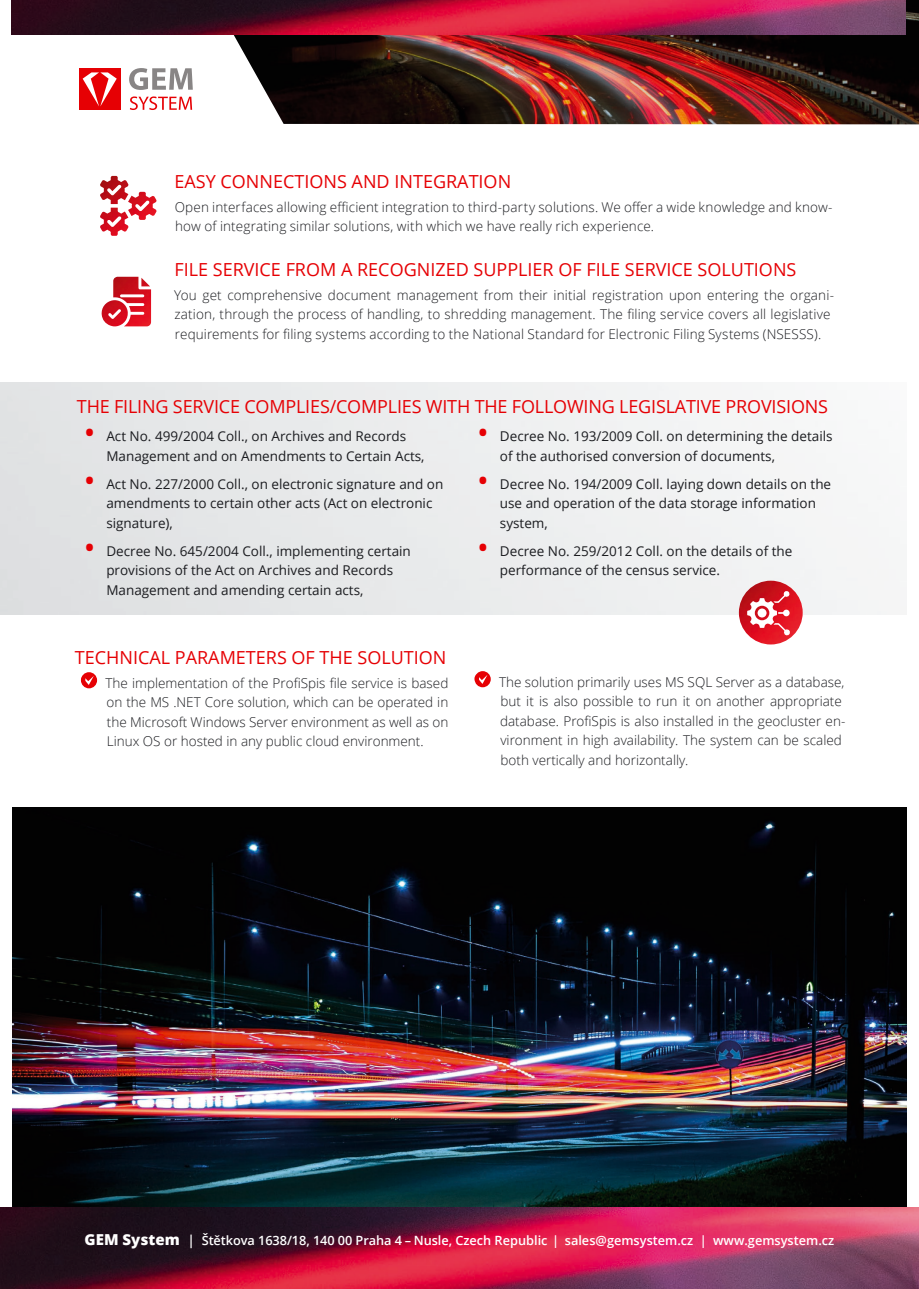
<style>
.page{position:relative;width:919px;height:1289px;background:#fff}
.page>*{position:absolute;margin:0;border:0;box-sizing:border-box;transform-origin:0 0}
.t1{font:18px "Open Sans";color:#e60004}
.nadpis_basic{font:300 13.5px/19.5px "Open Sans";letter-spacing:.005em;color:#1b1c20}
.t2{font:13.5px/19.5px "Open Sans";color:#1b1c20}
.text{font:600 12.75px "Open Sans";color:#fff}
.s1{font-weight:700;font-size:24px;color:#e60004}
.s2{font-weight:800;font-size:15.15px}
.s3{font-size:13.5px}
</style>
<div class="page">
<img style="left:0;top:382px;width:887px;height:232px">
<div style="left:79px;top:68px;width:41px;height:42px;background:#e60004"></div>
<svg style="left:83px;top:72px;width:34px;height:34px"></svg>
<svg style="left:129px;top:68px;width:64px;height:22px"></svg>
<svg style="left:130px;top:96px;width:62px;height:14px"></svg>
<img style="left:214px;top:0;width:704px;height:124px">
<img style="left:12px;top:0;width:893px;height:34px">
<img style="left:0;top:1206px;width:918px;height:82px">
<img style="left:101px;top:277px;width:50px;height:49px">
<img style="left:100px;top:176px;width:57px;height:44px">
<div style="left:81px;top:672px;width:16px;height:16px;background:#e60004;border-radius:50%"></div>
<svg style="left:85px;top:676px;width:9px;height:9px"></svg>
<div style="left:474px;top:671px;width:16px;height:16px;background:#e60004;border-radius:50%"></div>
<svg style="left:479px;top:675px;width:8px;height:9px"></svg>
<img style="left:738px;top:580px;width:64px;height:64px;border-radius:32px">
<svg style="left:747px;top:590px;width:43px;height:45px"></svg>
<div style="left:757px;top:608px;width:9px;height:9px;background:#fff;border-radius:50%"></div>
<img style="left:13px;top:807px;width:893px;height:399px">
<p class="t1" style="left:174px;top:169px;width:338px">EASY CONNECTIONS AND INTEGRATION</p>
<p class="nadpis_basic" style="left:175px;top:197px;width:659px">Open interfaces allowing efficient integration to third-party solutions. We offer a wide knowledge and know&shy;how of integrating similar solutions, with which we have really rich experience.</p>
<p class="t1" style="left:174px;top:257px;width:623px">FILE SERVICE FROM A RECOGNIZED SUPPLIER OF FILE SERVICE SOLUTIONS</p>
<p class="nadpis_basic" style="left:174px;top:284px;width:661px">You get comprehensive document management from their initial registration upon entering the organi&shy;zation, through the process of handling, to shredding management. The filing service covers all legislative requirements for filing systems according to the National Standard for Electronic Filing Systems (NSESSS).</p>
<p class="t1" style="left:77px;top:394px;width:752px">THE FILING SERVICE COMPLIES/COMPLIES WITH THE FOLLOWING LEGISLATIVE PROVISIONS</p>
<p class="t2" style="left:106px;top:426px;width:320px;text-indent:-21px"><span class="s1">•</span> Act No. 499/2004 Coll., on Archives and Records<br>Management and on Amendments to Certain Acts,</p>
<p class="t2" style="left:106px;top:473px;width:338px;text-indent:-21px"><span class="s1">•</span> Act No. 227/2000 Coll., on electronic signature and on amendments to certain other acts (Act on electronic signature),</p>
<p class="t2" style="left:106px;top:540px;width:306px;text-indent:-21px"><span class="s1">•</span> Decree No. 645/2004 Coll., implementing certain provisions of the Act on Archives and Records<br>Management and amending certain acts,</p>
<p class="t1" style="left:75px;top:645px;width:373px">TECHNICAL PARAMETERS OF THE SOLUTION</p>
<p class="nadpis_basic" style="left:106px;top:672px;width:343px;text-align:justify;text-indent:-26px"><span class="s1">•</span> The implementation of the ProfiSpis file service is based on the MS .NET Core solution, which can be operated in the Microsoft Windows Server environment as well as on Linux OS or hosted in any public cloud environment.</p>
<p class="t2" style="left:500px;top:426px;width:334px;text-indent:-21px"><span class="s1">•</span> Decree No. 193/2009 Coll. on determining the details of the authorised conversion of documents,</p>
<p class="t2" style="left:500px;top:473px;width:333px;text-indent:-21px"><span class="s1">•</span> Decree No. 194/2009 Coll. laying down details on the use and operation of the data storage information system,</p>
<p class="t2" style="left:500px;top:540px;width:294px;text-indent:-21px"><span class="s1">•</span> Decree No. 259/2012 Coll. on the details of the performance of the census service.</p>
<p class="nadpis_basic" style="left:500px;top:671px;width:347px;text-indent:-26px"><span class="s1">•</span> The solution primarily uses MS SQL Server as a database, but it is also possible to run it on another appropriate database. ProfiSpis is also installed in the geocluster en&shy;vironment in high availability. The system can be scaled both vertically and horizontally.</p>
<p class="text" style="left:85px;top:1231px;width:751px"><span class="s2">GEM System</span> <span class="s3">|</span> Štětkova 1638/18, 140 00 Praha 4 – Nusle, Czech Republic | sales@gemsystem.cz | www.gemsystem.cz</p>
</div>
